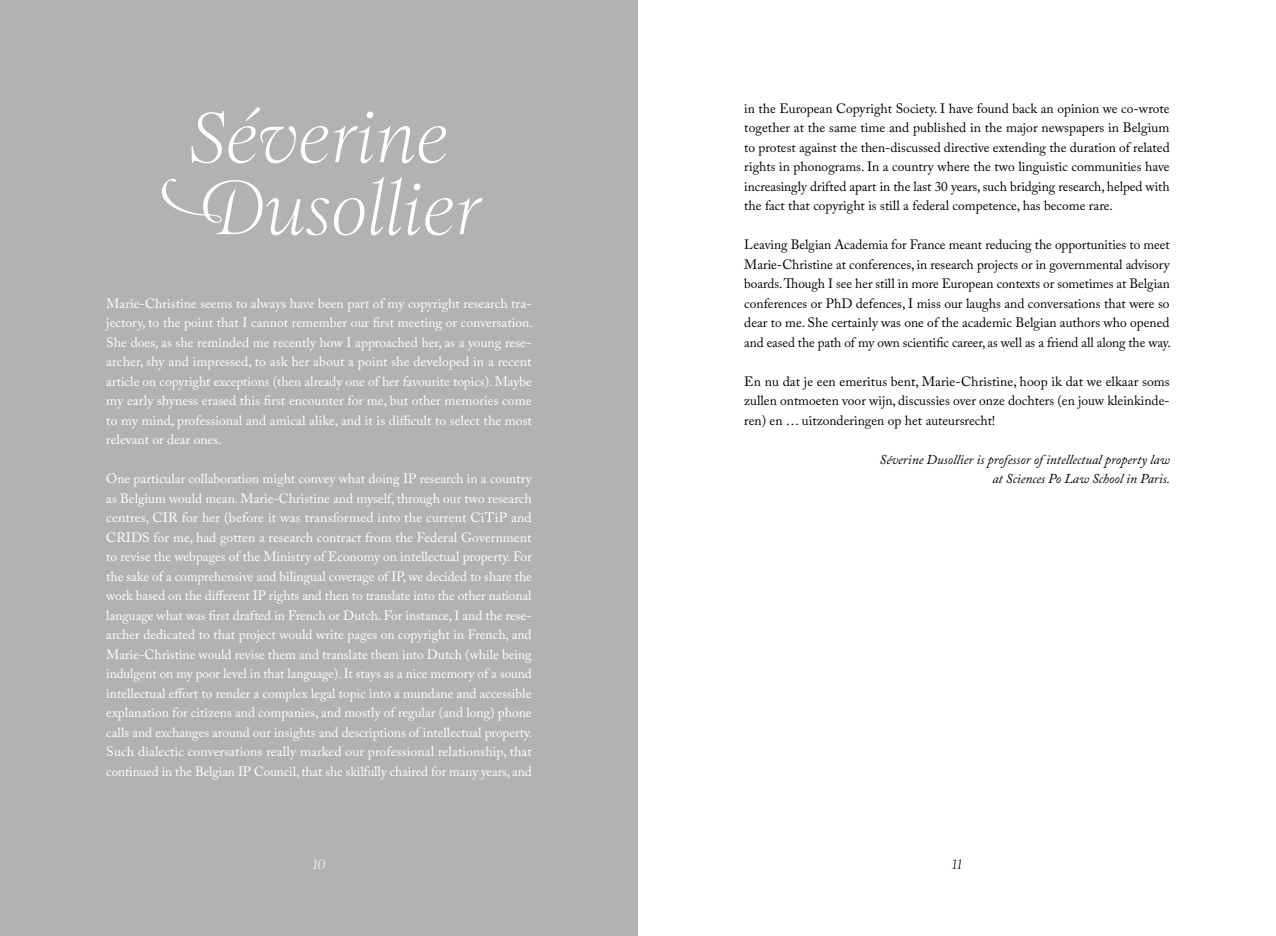
<style>
.page{position:relative;width:1276px;height:936px;background:#fff}
.page>*{position:absolute;margin:0;border:0;box-sizing:border-box;transform-origin:0 0}
.t1{font:italic 69.6px/72px "Romie Trial";color:#fff;text-align:center}
.t2{font:13.5px/19.5px "Adobe Caslon Pro";color:#fff;text-align:justify}
.t3{font:13.5px/19.5px "Adobe Caslon Pro";color:#000;text-align:justify}
.t4{font:italic 13.5px/19.5px "Adobe Caslon Pro";color:#000;text-align:right}
.t5{font:italic 13.5px "Romie Trial";color:#fff}
.t6{font:italic 13.5px "Romie Trial";color:#000}
</style>
<div class="page">
<div style="left:0;top:0;width:638px;height:935px;background:#b3b2b2"></div>
<h1 class="t1" style="left:158px;top:98px;width:325px">Séverine<br>Dusollier</h1>
<p class="t2" style="left:106px;top:293px;width:428px">Marie-Christine seems to always have been part of my copyright research tra&shy;jectory, to the point that I cannot remember our first meeting or conversation.<br>She does, as she reminded me recently how I approached her, as a young rese&shy;archer, shy and impressed, to ask her about a point she developed in a recent article on copyright exceptions (then already one of her favourite topics). Maybe my early shyness erased this first encounter for me, but other memories come to my mind, professional and amical alike, and it is difficult to select the most relevant or dear ones.</p>
<p class="t2" style="left:106px;top:469px;width:427px">One particular collaboration might convey what doing IP research in a country as Belgium would mean. Marie-Christine and myself, through our two research centres, CIR for her (before it was transformed into the current CiTiP and CRIDS for me, had gotten a research contract from the Federal Government to revise the webpages of the Ministry of Economy on intellectual property. For the sake of a comprehensive and bilingual coverage of IP, we decided to share the work based on the different IP rights and then to translate into the other national language what was first drafted in French or Dutch. For instance, I and the rese&shy;archer dedicated to that project would write pages on copyright in French, and Marie-Christine would revise them and translate them into Dutch (while being indulgent on my poor level in that language). It stays as a nice memory of a sound intellectual effort to render a complex legal topic into a mundane and accessible explanation for citizens and companies, and mostly of regular (and long) phone calls and exchanges around our insights and descriptions of intellectual property.<br>Such dialectic conversations really marked our professional relationship, that continued in the Belgian IP Council, that she skilfully chaired for many years, and</p>
<p class="t3" style="left:744px;top:98px;width:427px">in the European Copyright Society. I have found back an opinion we co-wrote together at the same time and published in the major newspapers in Belgium to protest against the then-discussed directive extending the duration of related rights in phonograms. In a country where the two linguistic communities have increasingly drifted apart in the last 30 years, such bridging research, helped with the fact that copyright is still a federal competence, has become rare.</p>
<p class="t3" style="left:744px;top:235px;width:428px">Leaving Belgian Academia for France meant reducing the opportunities to meet Marie-Christine at conferences, in research projects or in governmental advisory boards. Though I see her still in more European contexts or sometimes at Belgian conferences or PhD defences, I miss our laughs and conversations that were so dear to me. She certainly was one of the academic Belgian authors who opened and eased the path of my own scientific career, as well as a friend all along the way.</p>
<p class="t3" style="left:744px;top:371px;width:427px">En nu dat je een emeritus bent, Marie-Christine, hoop ik dat we elkaar soms zullen ontmoeten voor wijn, discussies over onze dochters (en jouw kleinkinde&shy;ren) en … uitzonderingen op het auteursrecht!</p>
<p class="t4" style="left:879px;top:449px;width:292px">Séverine Dusollier is professor of intellectual property law at Sciences Po Law School in Paris.</p>
<p class="t5" style="left:312px;top:852px;width:14px">10</p>
<p class="t6" style="left:952px;top:852px;width:12px">11</p>
</div>
